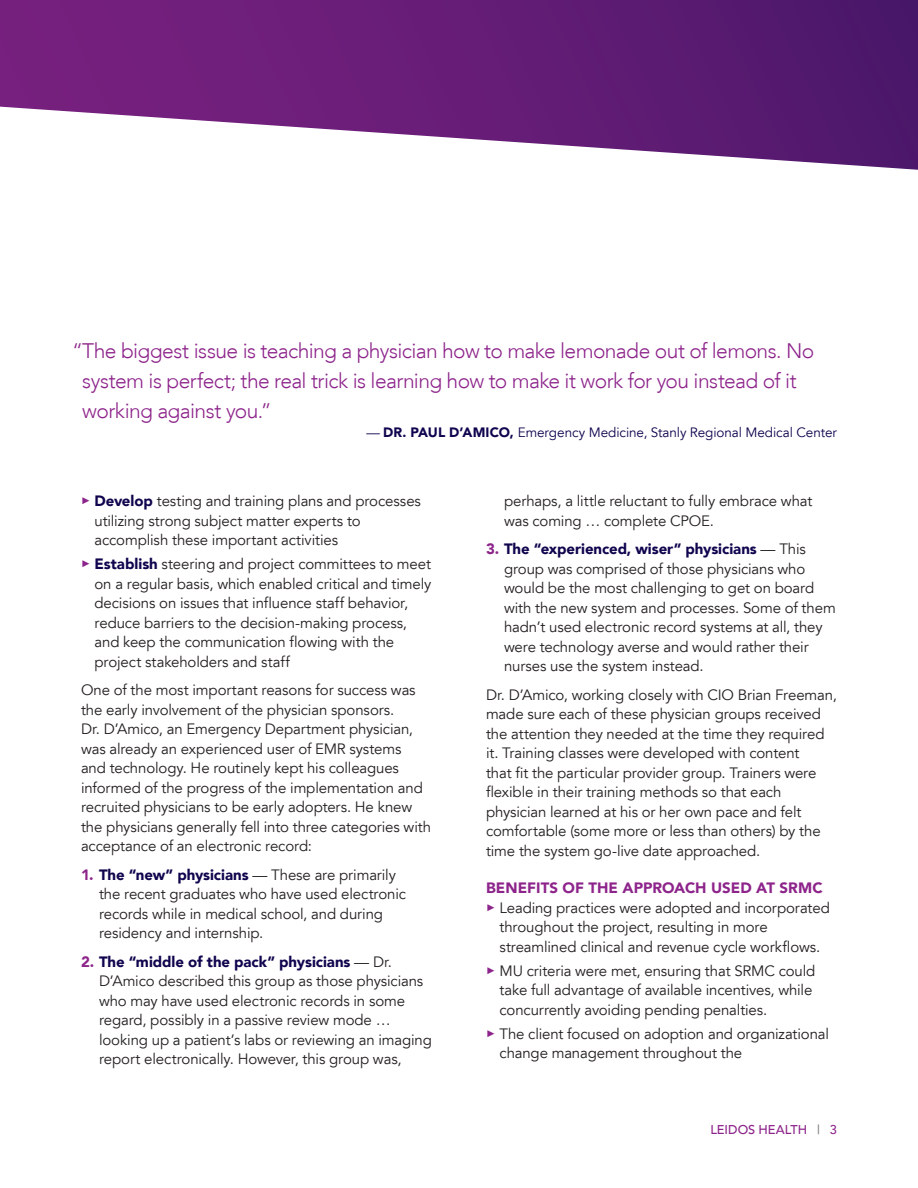
<style>
.page{position:relative;width:918px;height:1188px;background:#fff}
.page>*{position:absolute;margin:0;border:0;box-sizing:border-box;transform-origin:0 0}
.QUOTE_-_PINK{font:300 21px/30px "Avenir LT";letter-spacing:-.025em;color:#8d248b}
.BODY{font:15px/19.5px "Avenir LT";letter-spacing:-.01em;color:#231f20}
.INSIDE_SUBTITLE{font:900 15px "Avenir LT";letter-spacing:.005em;color:#8d248b}
.QUOTE_-_NAME{font:13.5px "Avenir LT";letter-spacing:-.005em;color:#10044e}
.BODY-2{font:500 12.75px "Avenir LT";color:#8d248b}
.s1{font-family:"Avenir LT Std";font-weight:900}
.s2{font-family:"Arial";font-size:9.75px;color:#8d248b}
.s3{font-weight:900;color:#10044e}
.s4{font-weight:900;color:#8d248b}
.s5{color:#808285}
</style>
<div class="page">
<svg style="left:0;top:0;width:918px;height:170px"></svg>
<p class="QUOTE_-_PINK" style="left:82px;top:336px;width:734px;text-indent:-10px">“The biggest issue is teaching a physician how to make lemonade out of lemons. No system is perfect; the real trick is learning how to make it work for you instead of it working against you.”</p>
<p class="QUOTE_-_NAME" style="left:367px;top:425px;width:472px">— <span class="s1">DR. PAUL D’AMICO,</span> Emergency Medicine, Stanly Regional Medical Center</p>
<p class="BODY" style="left:94px;top:492px;width:328px;text-indent:-14px"><span class="s2">►</span> <span class="s3">Develop</span> testing and training plans and processes utilizing strong subject matter experts to accomplish these important activities</p>
<p class="BODY" style="left:94px;top:555px;width:338px;text-indent:-14px"><span class="s2">►</span> <span class="s3">Establish</span> steering and project committees to meet on a regular basis, which enabled critical and timely decisions on issues that influence staff behavior, reduce barriers to the decision-making process, and keep the communication flowing with the project stakeholders and staff</p>
<p class="BODY" style="left:81px;top:681px;width:352px">One of the most important reasons for success was the early involvement of the physician sponsors.<br>Dr. D’Amico, an Emergency Department physician, was already an experienced user of EMR systems<br>and technology. He routinely kept his colleagues informed of the progress of the implementation and recruited physicians to be early adopters. He knew the physicians generally fell into three categories with acceptance of an electronic record:</p>
<p class="BODY" style="left:99px;top:865px;width:309px;text-indent:-18px"><span class="s4">1.</span> <span class="s3">The “new” physicians</span> — These are primarily the recent graduates who have used electronic records while in medical school, and during residency and internship.</p>
<p class="BODY" style="left:99px;top:952px;width:334px;text-indent:-18px"><span class="s4">2.</span> <span class="s3">The “middle of the pack” physicians</span> — Dr.<br>D’Amico described this group as those physicians who may have used electronic records in some regard, possibly in a passive review mode … looking up a patient’s labs or reviewing an imaging report electronically. However, this group was,</p>
<p class="BODY" style="left:504px;top:492px;width:310px">perhaps, a little reluctant to fully embrace what was coming … complete CPOE.</p>
<p class="BODY" style="left:504px;top:540px;width:333px;text-indent:-18px"><span class="s4">3.</span> <span class="s3">The “experienced, wiser” physicians</span> — This group was comprised of those physicians who would be the most challenging to get on board with the new system and processes. Some of them hadn’t used electronic record systems at all, they were technology averse and would rather their nurses use the system instead.</p>
<p class="BODY" style="left:486px;top:685px;width:352px">Dr. D’Amico, working closely with CIO Brian Freeman, made sure each of these physician groups received the attention they needed at the time they required it. Training classes were developed with content<br>that fit the particular provider group. Trainers were flexible in their training methods so that each physician learned at his or her own pace and felt comfortable (some more or less than others) by the time the system go-live date approached.</p>
<p class="INSIDE_SUBTITLE" style="left:486px;top:879px;width:338px">BENEFITS OF THE APPROACH USED AT SRMC</p>
<p class="BODY" style="left:500px;top:898px;width:332px;text-indent:-14px"><span class="s2">►</span> Leading practices were adopted and incorporated throughout the project, resulting in more streamlined clinical and revenue cycle workflows.</p>
<p class="BODY" style="left:500px;top:961px;width:317px;text-indent:-14px"><span class="s2">►</span> MU criteria were met, ensuring that SRMC could take full advantage of available incentives, while concurrently avoiding pending penalties.</p>
<p class="BODY" style="left:500px;top:1024px;width:331px;text-indent:-14px"><span class="s2">►</span> The client focused on adoption and organizational change management throughout the</p>
<p class="BODY-2" style="left:710px;top:1122px;width:128px">LEIDOS HEALTH <span class="s5">|</span> 3</p>
</div>
